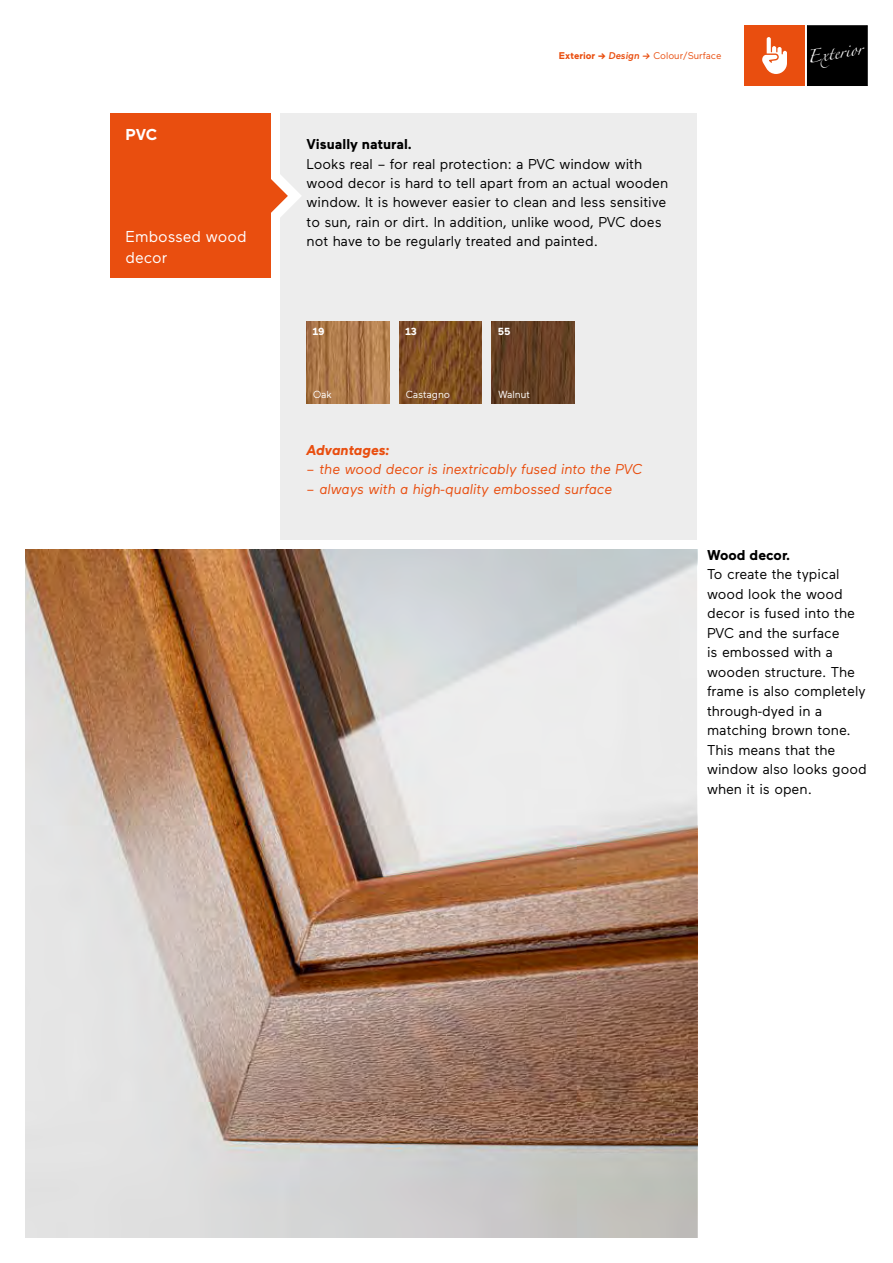
<style>
.page{position:relative;width:893px;height:1263px;background:#fff}
.page>*{position:absolute;margin:0;border:0;box-sizing:border-box;transform-origin:0 0}
.t1{font:28.8px "Zapfino Extra LTCYR One";color:#fff}
.t2{font:15.75px "Maax Finstral";color:#fff}
.t3{font:700 15.75px "Maax Finstral";color:#fff}
.t4{font:14.25px/19.5px "Maax Finstral";color:#000}
.t5{font:italic 14.25px "Maax Finstral";color:#e94e0f}
.t6{font:700 14.25px "Maax Finstral";color:#000}
.t7{font:italic 700 14.25px "Maax Finstral";color:#e94e0f}
.t8{font:10.35px "Maax Finstral";color:#fff}
.t9{font:700 10.35px "Maax Finstral";color:#fff}
.t10{font:9.75px "Maax Finstral";color:#e94e0f}
.s1{font-weight:700}
.s2{font-weight:500;font-style:italic}
</style>
<div class="page">
<div style="left:281px;top:113px;width:416px;height:426px;background:#ededed"></div>
<svg style="left:271px;top:131px;width:30px;height:110px"></svg>
<div style="left:111px;top:113px;width:160px;height:164px;background:#e94e0f"></div>
<img style="left:307px;top:321px;width:82px;height:83px">
<img style="left:399px;top:321px;width:83px;height:83px">
<img style="left:492px;top:321px;width:83px;height:83px">
<div style="left:742px;top:23px;width:65px;height:65px;border:4px solid #fff"></div>
<div style="left:744px;top:26px;width:60px;height:60px;background:#e94e0f"></div>
<svg style="left:762px;top:37px;width:25px;height:37px"></svg>
<img style="left:26px;top:549px;width:671px;height:688px">
<div style="left:807px;top:26px;width:60px;height:60px;background:#000"></div>
<p class="t3" style="left:126px;top:124px;width:33px">PVC</p>
<p class="t10" style="left:559px;top:49px;width:164px"><span class="s1">Exterior →</span> <span class="s2">Design →</span> Colour/Surface</p>
<p class="t6" style="left:307px;top:135px;width:107px">Visually natural.</p>
<p class="t4" style="left:307px;top:153px;width:363px">Looks real – for real protection: a PVC window with wood decor is hard to tell apart from an actual wooden window. It is however easier to clean and less sensitive to sun, rain or dirt. In addition, unlike wood, PVC does</p>
<p class="t2" style="left:126px;top:227px;width:122px">Embossed wood</p>
<p class="t4" style="left:307px;top:231px;width:293px">not have to be regularly treated and painted.</p>
<p class="t2" style="left:126px;top:247px;width:43px">decor</p>
<p class="t9" style="left:312px;top:324px;width:13px">19</p>
<p class="t9" style="left:405px;top:324px;width:13px">13</p>
<p class="t9" style="left:498px;top:324px;width:14px">55</p>
<p class="t8" style="left:313px;top:387px;width:20px">Oak</p>
<p class="t8" style="left:406px;top:387px;width:46px">Castagno</p>
<p class="t8" style="left:498px;top:387px;width:33px">Walnut</p>
<p class="t7" style="left:307px;top:440px;width:84px">Advantages:</p>
<p class="t5" style="left:307px;top:460px;width:337px">– the wood decor is inextricably fused into the PVC</p>
<p class="t5" style="left:307px;top:479px;width:307px">– always with a high-quality embossed surface</p>
<h1 class="t1" style="left:803px;top:37px;width:58px;rotate:-10deg">Exterior</h1>
<p class="t6" style="left:707px;top:545px;width:84px">Wood decor.</p>
<p class="t4" style="left:707px;top:564px;width:161px">To create the typical wood look the wood decor is fused into the<br>PVC and the surface<br>is embossed with a wooden structure. The frame is also completely through-dyed in a matching brown tone.<br>This means that the window also looks good when it is open.</p>
</div>
